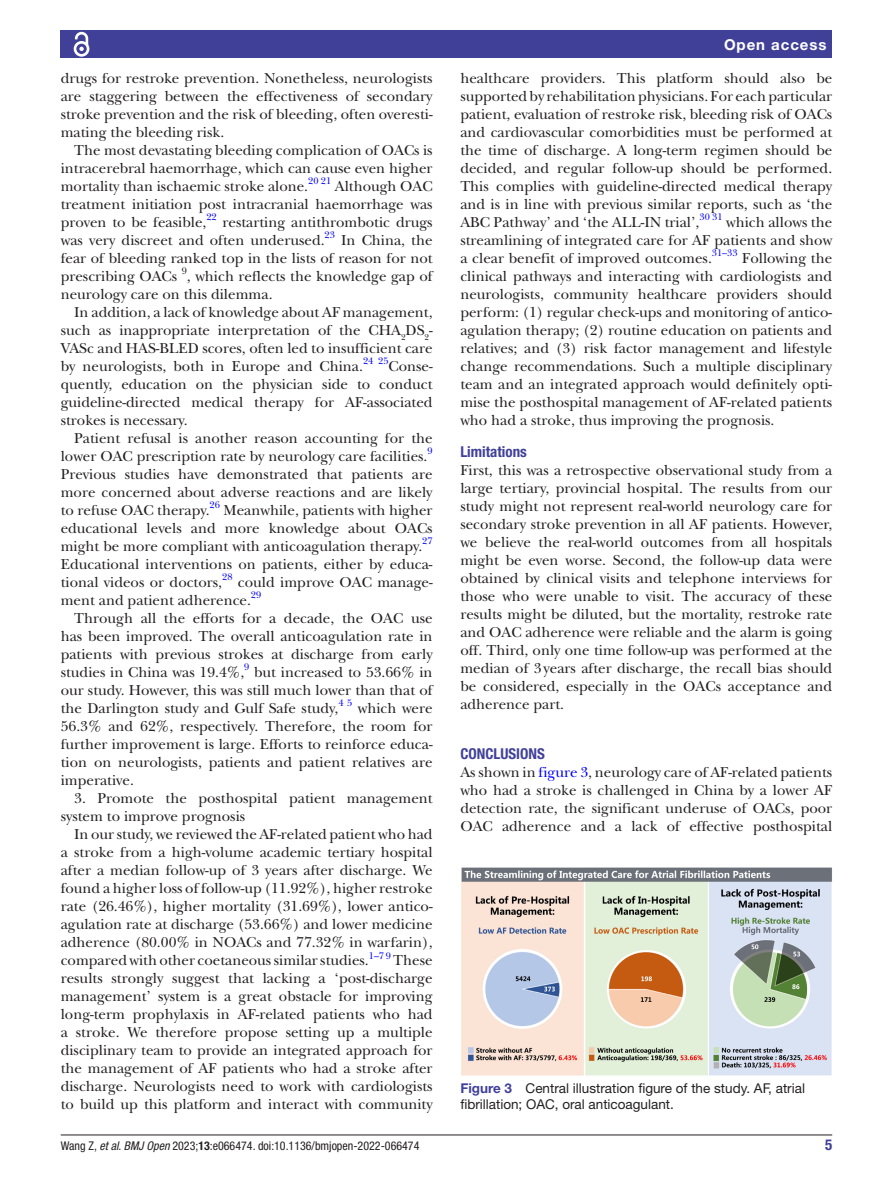
<style>
.page{position:relative;width:893px;height:1191px;background:#fff}
.page>*{position:absolute;margin:0;border:0;box-sizing:border-box;transform-origin:0 0}
.t1{font:15px/18px "New Baskerville";color:#231f20;text-align:justify}
.t2{font:700 condensed 15px "Helvetica Neue LT Std";color:#414099}
.t3{font:700 15px "Helvetica Neue LT Std";letter-spacing:.065em;color:#fff}
.t4{font:13.5px/16.2px "Helvetica Neue LT Std";color:#231f20}
.t5{font:condensed 12px "Helvetica Neue LT Std";color:#231f20}
.t6{font:9.9px "New Baskerville";color:#00f}
.t7{font:9.9px "New Baskerville";color:#231f20}
.s1{color:#00f}
.s2{font-weight:700;color:#414099}
.s3{font-style:italic}
.s4{font-weight:700}
</style>
<div class="page">
<hr style="left:61px;top:1134px;width:771px;height:1px;background:#231f20">
<div style="left:61px;top:31px;width:771px;height:27px;background:#414099"></div>
<svg style="left:73px;top:31px;width:17px;height:26px"></svg>
<img style="left:461px;top:867px;width:371px;height:208px">
<p class="t1" style="left:61px;top:69px;width:373px">drugs for restroke prevention. Nonetheless, neurologists are staggering between the effectiveness of secondary stroke prevention and the risk of bleeding, often overesti&shy;mating the bleeding risk.</p>
<p class="t1" style="left:61px;top:141px;width:373px;text-indent:14px">The most devastating bleeding complication of OACs is intracerebral haemorrhage, which can cause even higher mortality than ischaemic stroke alone.</p>
<p class="t6" style="left:308px;top:175px;width:25px">20 21</p>
<p class="t1" style="left:61px;top:177px;width:373px;text-indent:274px">Although OAC treatment initiation post intracranial haemorrhage was proven to be feasible,</p>
<p class="t6" style="left:206px;top:211px;width:12px">22</p>
<p class="t1" style="left:61px;top:213px;width:373px;text-indent:162px">restarting antithrombotic drugs was very discreet and often underused.</p>
<p class="t6" style="left:325px;top:229px;width:12px">23</p>
<p class="t1" style="left:61px;top:231px;width:373px;text-indent:280px">In China, the fear of bleeding ranked top in the lists of reason for not prescribing OACs</p>
<p class="t7" style="left:182px;top:265px;width:7px">9</p>
<p class="t1" style="left:61px;top:267px;width:373px;text-indent:126px">, which reflects the knowledge gap of neurology care on this dilemma.</p>
<p class="t1" style="left:61px;top:303px;width:373px;text-indent:14px">In addition, a lack of knowledge about AF management, such as inappropriate interpretation of the CHA<sub>2</sub>DS<sub>2</sub>- VASc and HAS-BLED scores, often led to insufficient care by neurologists, both in Europe and China.</p>
<p class="t6" style="left:363px;top:355px;width:27px">24 25</p>
<p class="t1" style="left:61px;top:357px;width:373px;text-indent:328px">Conse&shy;quently, education on the physician side to conduct guideline-directed medical therapy for AF-associated strokes is necessary.</p>
<p class="t1" style="left:61px;top:429px;width:373px;text-indent:14px">Patient refusal is another reason accounting for the lower OAC prescription rate by neurology care facilities.<sup>9<br></sup>Previous studies have demonstrated that patients are more concerned about adverse reactions and are likely to refuse OAC therapy.</p>
<p class="t6" style="left:210px;top:499px;width:12px">26</p>
<p class="t1" style="left:61px;top:501px;width:373px;text-indent:163px">Meanwhile, patients with higher educational levels and more knowledge about OACs might be more compliant with anticoagulation therapy.</p>
<p class="t6" style="left:422px;top:535px;width:12px">27</p>
<p class="t1" style="left:61px;top:555px;width:373px">Educational interventions on patients, either by educa&shy;tional videos or doctors,</p>
<p class="t6" style="left:222px;top:571px;width:12px">28</p>
<p class="t1" style="left:61px;top:573px;width:373px;text-indent:177px">could improve OAC manage&shy;ment and patient adherence.</p>
<p class="t6" style="left:251px;top:589px;width:12px">29</p>
<p class="t1" style="left:61px;top:609px;width:373px;text-indent:14px">Through all the efforts for a decade, the OAC use has been improved. The overall anticoagulation rate in patients with previous strokes at discharge from early studies in China was 19.4%,</p>
<p class="t6" style="left:244px;top:661px;width:7px">9</p>
<p class="t1" style="left:61px;top:663px;width:373px;text-indent:193px">but increased to 53.66% in our study. However, this was still much lower than that of the Darlington study and Gulf Safe study,</p>
<p class="t6" style="left:338px;top:697px;width:15px">4 5</p>
<p class="t1" style="left:61px;top:699px;width:373px;text-indent:297px">which were 56.3% and 62%, respectively. Therefore, the room for further improvement is large. Efforts to reinforce educa&shy;tion on neurologists, patients and patient relatives are imperative.</p>
<p class="t1" style="left:61px;top:789px;width:373px;text-indent:14px">3. Promote the posthospital patient management system to improve prognosis</p>
<p class="t1" style="left:61px;top:825px;width:373px;text-indent:14px">In our study, we reviewed the AF-related patient who had a stroke from a high-volume academic tertiary hospital after a median follow-up of 3 years after discharge. We found a higher loss of follow-up (11.92%), higher restroke rate (26.46%), higher mortality (31.69%), lower antico&shy;agulation rate at discharge (53.66%) and lower medicine adherence (80.00% in NOACs and 77.32% in warfarin), compared with other coetaneous similar studies.</p>
<p class="t6" style="left:369px;top:949px;width:24px">1–7 9</p>
<p class="t1" style="left:61px;top:951px;width:373px;text-indent:333px">These results strongly suggest that lacking a ‘post-discharge management’ system is a great obstacle for improving long-term prophylaxis in AF-related patients who had a stroke. We therefore propose setting up a multiple disciplinary team to provide an integrated approach for the management of AF patients who had a stroke after discharge. Neurologists need to work with cardiologists to build up this platform and interact with community</p>
<p class="t3" style="left:724px;top:35px;width:104px">Open access</p>
<p class="t1" style="left:460px;top:69px;width:373px">healthcare providers. This platform should also be supported by rehabilitation physicians. For each particular patient, evaluation of restroke risk, bleeding risk of OACs and cardiovascular comorbidities must be performed at the time of discharge. A long-term regimen should be decided, and regular follow-up should be performed.<br>This complies with guideline-directed medical therapy and is in line with previous similar reports, such as ‘the ABC Pathway’ and ‘the ALL-IN trial’,</p>
<p class="t6" style="left:699px;top:211px;width:25px">30 31</p>
<p class="t1" style="left:460px;top:213px;width:373px;text-indent:266px">which allows the streamlining of integrated care for AF patients and show a clear benefit of improved outcomes.</p>
<p class="t6" style="left:712px;top:247px;width:27px">31–33</p>
<p class="t1" style="left:460px;top:249px;width:373px;text-indent:282px">Following the clinical pathways and interacting with cardiologists and neurologists, community healthcare providers should perform: (1) regular check-ups and monitoring of antico&shy;agulation therapy; (2) routine education on patients and relatives; and (3) risk factor management and lifestyle change recommendations. Such a multiple disciplinary team and an integrated approach would definitely opti&shy;mise the posthospital management of AF-related patients who had a stroke, thus improving the prognosis.</p>
<p class="t2" style="left:460px;top:442px;width:68px">Limitations</p>
<p class="t1" style="left:460px;top:461px;width:373px">First, this was a retrospective observational study from a large tertiary, provincial hospital. The results from our study might not represent real-world neurology care for secondary stroke prevention in all AF patients. However, we believe the real-world outcomes from all hospitals might be even worse. Second, the follow-up data were obtained by clinical visits and telephone interviews for those who were unable to visit. The accuracy of these results might be diluted, but the mortality, restroke rate and OAC adherence were reliable and the alarm is going off. Third, only one time follow-up was performed at the median of 3years after discharge, the recall bias should be considered, especially in the OACs acceptance and adherence part.</p>
<p class="t2" style="left:460px;top:745px;width:86px">CONCLUSIONS</p>
<p class="t1" style="left:460px;top:763px;width:373px">As shown in <span class="s1">figure 3</span>, neurology care of AF-related patients who had a stroke is challenged in China by a lower AF detection rate, the significant underuse of OACs, poor OAC adherence and a lack of effective posthospital</p>
<p class="t4" style="left:460px;top:1080px;width:346px"><span class="s2">Figure 3</span> Central illustration figure of the study. AF, atrial fibrillation; OAC, oral anticoagulant.</p>
<p class="t5" style="left:61px;top:1138px;width:360px">Wang Z, <span class="s3">et al</span>. <span class="s3">BMJ Open</span> 2023;<span class="s4">13</span>:e066474. doi:10.1136/bmjopen-2022-066474</p>
<p class="t2" style="left:825px;top:1135px;width:9px">5</p>
</div>
